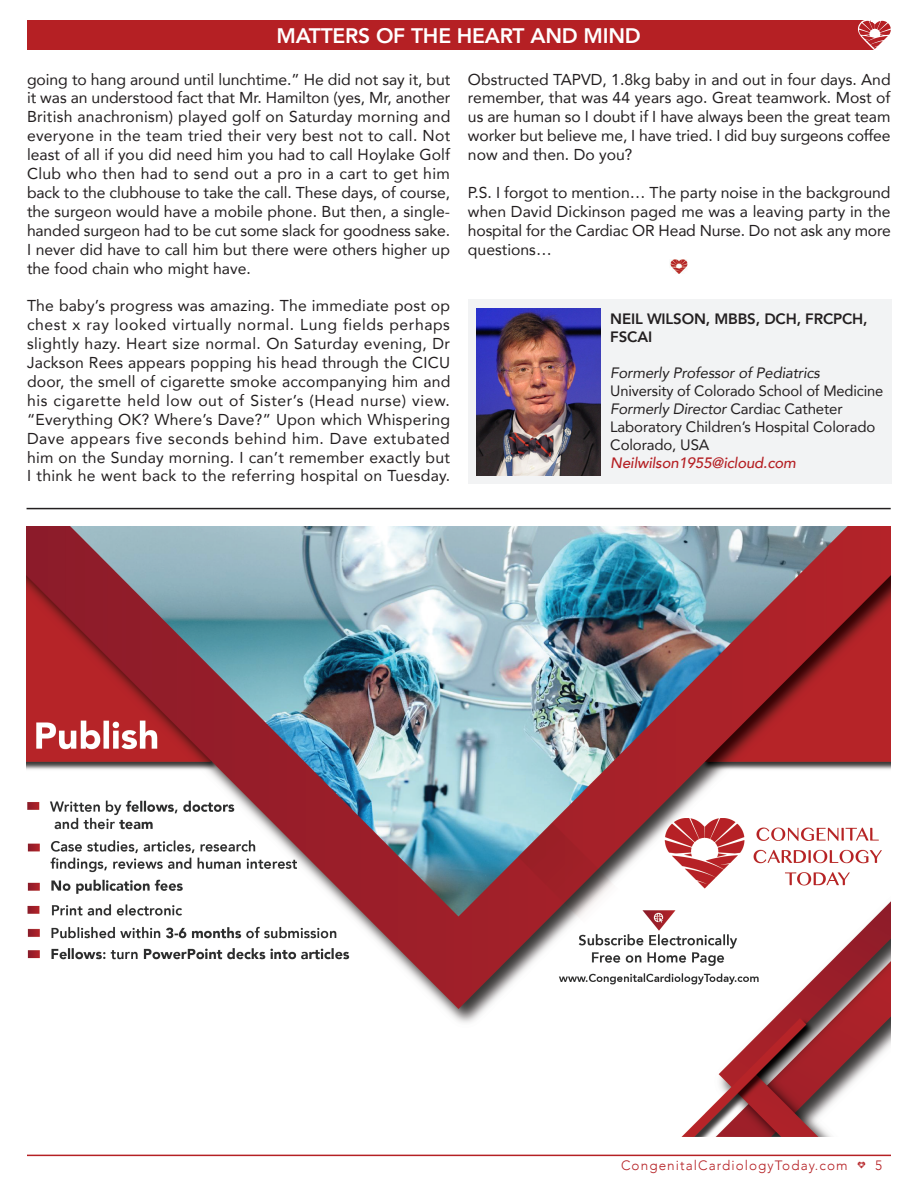
<style>
.page{position:relative;width:918px;height:1188px;background:#fff}
.page>*{position:absolute;margin:0;border:0;box-sizing:border-box;transform-origin:0 0}
.t1{font:800 21px "Avenir";letter-spacing:-.01em;color:#fff}
.t2{font:15.75px/18.9px "Avenir";color:#231f20;text-align:justify}
.author_box_info{font:15px "Avenir";letter-spacing:-.01em;color:#231f20}
.author_box_info-2{font:italic 15px "Avenir";letter-spacing:-.01em;color:#231f20}
.t3{font:800 15px "Avenir";letter-spacing:-.01em;color:#231f20}
.author_box_info-3{font:italic 500 15px "Avenir";letter-spacing:-.01em;color:#b52024}
.t4{font:300 13.5px "Avenir";letter-spacing:.08em;color:#b52024}
.s1{font-style:normal}
</style>
<div class="page">
<div style="left:27px;top:21px;width:848px;height:29px;background:#b52024"></div>
<svg style="left:857px;top:20px;width:34px;height:30px"></svg>
<hr style="left:27px;top:1155px;width:864px;height:1px;background:#b52024">
<svg style="left:857px;top:1161px;width:9px;height:8px"></svg>
<div style="left:468px;top:299px;width:423px;height:185px;background:#f2f3f4"></div>
<img style="left:477px;top:308px;width:123px;height:167px">
<img style="left:670px;top:259px;width:18px;height:15px">
<img style="left:26px;top:526px;width:864px;height:611px">
<hr style="left:27px;top:508px;width:864px;height:1px;background:#231f20">
<p class="t1" style="left:277px;top:20px;width:366px">MATTERS OF THE HEART AND MIND</p>
<p class="t2" style="left:27px;top:69px;width:425px">going to hang around until lunchtime.” He did not say it, but it was an understood fact that Mr. Hamilton (yes, Mr, another British anachronism) played golf on Saturday morning and everyone in the team tried their very best not to call. Not least of all if you did need him you had to call Hoylake Golf Club who then had to send out a pro in a cart to get him back to the clubhouse to take the call. These days, of course, the surgeon would have a mobile phone. But then, a single&shy;handed surgeon had to be cut some slack for goodness sake.<br>I never did have to call him but there were others higher up the food chain who might have.</p>
<p class="t2" style="left:27px;top:296px;width:425px">The baby’s progress was amazing. The immediate post op chest x ray looked virtually normal. Lung fields perhaps slightly hazy. Heart size normal. On Saturday evening, Dr Jackson Rees appears popping his head through the CICU door, the smell of cigarette smoke accompanying him and his cigarette held low out of Sister’s (Head nurse) view. “Everything OK? Where’s Dave?” Upon which Whispering Dave appears five seconds behind him. Dave extubated him on the Sunday morning. I can’t remember exactly but I think he went back to the referring hospital on Tuesday.</p>
<p class="t2" style="left:468px;top:69px;width:424px">Obstructed TAPVD, 1.8kg baby in and out in four days. And remember, that was 44 years ago. Great teamwork. Most of us are human so I doubt if I have always been the great team worker but believe me, I have tried. I did buy surgeons coffee now and then. Do you?</p>
<p class="t2" style="left:468px;top:183px;width:424px">P.S. I forgot to mention… The party noise in the background when David Dickinson paged me was a leaving party in the hospital for the Cardiac OR Head Nurse. Do not ask any more questions…</p>
<p class="t3" style="left:610px;top:307px;width:259px">NEIL WILSON, MBBS, DCH, FRCPCH,</p>
<p class="t3" style="left:610px;top:325px;width:43px">FSCAI</p>
<p class="author_box_info-2" style="left:610px;top:364px;width:211px">Formerly Professor of Pediatrics</p>
<p class="author_box_info" style="left:610px;top:379px;width:275px">University of Colorado School of Medicine</p>
<p class="author_box_info-2" style="left:610px;top:400px;width:234px">Formerly Director <span class="s1">Cardiac Catheter</span></p>
<p class="author_box_info" style="left:610px;top:415px;width:267px">Laboratory Children’s Hospital Colorado</p>
<p class="author_box_info" style="left:610px;top:433px;width:101px">Colorado, USA</p>
<p class="author_box_info-3" style="left:610px;top:454px;width:187px">Neilwilson1955@icloud.com</p>
<p class="t4" style="left:621px;top:1157px;width:228px">CongenitalCardiologyToday.com</p>
<p class="t4" style="left:875px;top:1157px;width:9px">5</p>
</div>
